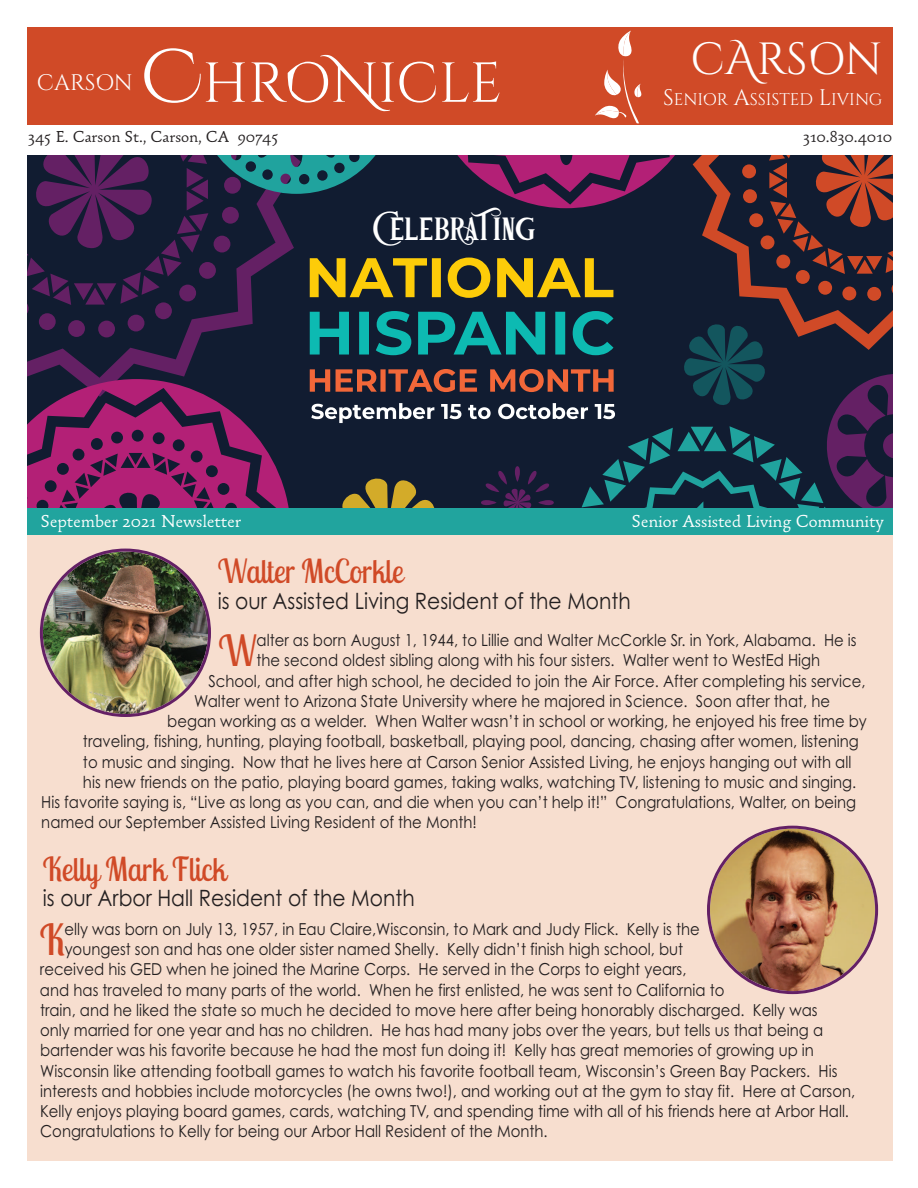
<style>
.page{position:relative;width:918px;height:1188px;background:#fff}
.page>*{position:absolute;margin:0;border:0;box-sizing:border-box;transform-origin:0 0}
.t1{font:56.25px "Cinzel";letter-spacing:-.015em;color:#fff}
.t2{font:45px "Festival";letter-spacing:-.13em;color:#fff}
.t3{font:45px "Cinzel";color:#fff}
.t4{font:42.6px "Lobster Two";color:#d04a27;scale:.9 1}
.t5{font:33px "Lobster Two";color:#d04a27;scale:.9 1}
.t6{font:22.5px "Century Gothic";color:#231f20;scale:.9 1}
.t7{font:22.5px "Cinzel";color:#fff}
.t8{font:18px "Parango OT";color:#fff}
.t9{font:16.8px "Cinzel";color:#fff}
.t10{font:16.5px "Century Gothic";color:#231f20;scale:.9 1}
.t11{font:16.5px "Parango OT";color:#231f20}
.s1{font-family:"Cinzel Decorative";font-size:75px}
.s2{font-family:"Cinzel Decorative"}
.s3{font-size:22.5px}
</style>
<div class="page">
<div style="left:27px;top:522px;width:865px;height:639px;background:#f7decf"></div>
<div style="left:27px;top:27px;width:865px;height:98px;background:#d04a27"></div>
<div style="left:27px;top:508px;width:865px;height:27px;background:#21a49e"></div>
<svg style="left:595px;top:30px;width:47px;height:93px"></svg>
<img style="left:40px;top:549px;width:171px;height:168px">
<svg style="left:707px;top:826px;width:171px;height:168px"></svg>
<svg style="left:27px;top:156px;width:865px;height:352px;background:#352c41"></svg>
<h3 class="t7" style="left:37px;top:69px;width:97px">CARSON</h3>
<h1 class="t1" style="left:141px;top:50px;width:363px"><span class="s1">C</span>HRO<span class="s2">N</span>ICLE</h1>
<h2 class="t3" style="left:691px;top:32px;width:193px">C<span class="s2">A</span>RSON</h2>
<p class="t9" style="left:663px;top:90px;width:221px"><span class="s3">S</span>ENIOR <span class="s3">A</span>SSISTED <span class="s3">L</span>IVING</p>
<p class="t11" style="left:28px;top:131px;width:252px">345 E. Carson St., Carson, CA 90745</p>
<p class="t11" style="left:803px;top:131px;width:91px">310.830.4010</p>
<h2 class="t2" style="left:372px;top:204px;width:168px">Celebrating</h2>
<p class="t8" style="left:40px;top:515px;width:202px">September 2021 Newsletter</p>
<p class="t8" style="left:631px;top:515px;width:254px">Senior Assisted Living Community</p>
<h3 class="t5" style="left:218px;top:550px;width:207px">Walter McCorkle</h3>
<h3 class="t6" style="left:218px;top:588px;width:460px">is our Assisted Living Resident of the Month</h3>
<h3 class="t4" style="left:219px;top:624px;width:44px">W</h3>
<p class="t10" style="left:257px;top:631px;width:668px">alter as born August 1, 1944, to Lillie and Walter McCorkle Sr. in York, Alabama. He is</p>
<p class="t10" style="left:256px;top:651px;width:628px">the second oldest sibling along with his four sisters. Walter went to WestEd High</p>
<p class="t10" style="left:208px;top:671px;width:732px">School, and after high school, he decided to join the Air Force. After completing his service,</p>
<p class="t10" style="left:194px;top:691px;width:708px">Walter went to Arizona State University where he majored in Science. Soon after that, he</p>
<p class="t10" style="left:167px;top:712px;width:779px">began working as a welder. When Walter wasn’t in school or working, he enjoyed his free time by</p>
<p class="t10" style="left:83px;top:732px;width:864px">traveling, fishing, hunting, playing football, basketball, playing pool, dancing, chasing after women, listening</p>
<p class="t10" style="left:83px;top:752px;width:855px">to music and singing. Now that he lives here at Carson Senior Assisted Living, he enjoys hanging out with all</p>
<p class="t10" style="left:83px;top:772px;width:861px">his new friends on the patio, playing board games, taking walks, watching TV, listening to music and singing.</p>
<p class="t10" style="left:41px;top:793px;width:907px">His favorite saying is, “Live as long as you can, and die when you can’t help it!” Congratulations, Walter, on being</p>
<p class="t10" style="left:41px;top:813px;width:486px">named our September Assisted Living Resident of the Month!</p>
<h3 class="t5" style="left:43px;top:848px;width:205px">Kelly Mark Flick</h3>
<h3 class="t6" style="left:43px;top:885px;width:415px">is our Arbor Hall Resident of the Month</h3>
<h3 class="t4" style="left:40px;top:913px;width:29px">K</h3>
<p class="t10" style="left:65px;top:920px;width:707px">elly was born on July 13, 1957, in Eau Claire,Wisconsin, to Mark and Judy Flick. Kelly is the</p>
<p class="t10" style="left:65px;top:940px;width:689px">youngest son and has one older sister named Shelly. Kelly didn’t finish high school, but</p>
<p class="t10" style="left:40px;top:960px;width:720px">received his GED when he joined the Marine Corps. He served in the Corps to eight years,</p>
<p class="t10" style="left:40px;top:980px;width:762px">and has traveled to many parts of the world. When he first enlisted, he was sent to California to</p>
<p class="t10" style="left:40px;top:1001px;width:865px">train, and he liked the state so much he decided to move here after being honorably discharged. Kelly was</p>
<p class="t10" style="left:40px;top:1021px;width:872px">only married for one year and has no children. He has had many jobs over the years, but tells us that being a</p>
<p class="t10" style="left:40px;top:1041px;width:861px">bartender was his favorite because he had the most fun doing it! Kelly has great memories of growing up in</p>
<p class="t10" style="left:40px;top:1061px;width:887px">Wisconsin like attending football games to watch his favorite football team, Wisconsin’s Green Bay Packers. His</p>
<p class="t10" style="left:40px;top:1082px;width:907px">interests and hobbies include motorcycles (he owns two!), and working out at the gym to stay fit. Here at Carson,</p>
<p class="t10" style="left:40px;top:1102px;width:900px">Kelly enjoys playing board games, cards, watching TV, and spending time with all of his friends here at Arbor Hall.</p>
<p class="t10" style="left:40px;top:1122px;width:565px">Congratulations to Kelly for being our Arbor Hall Resident of the Month.</p>
</div>
